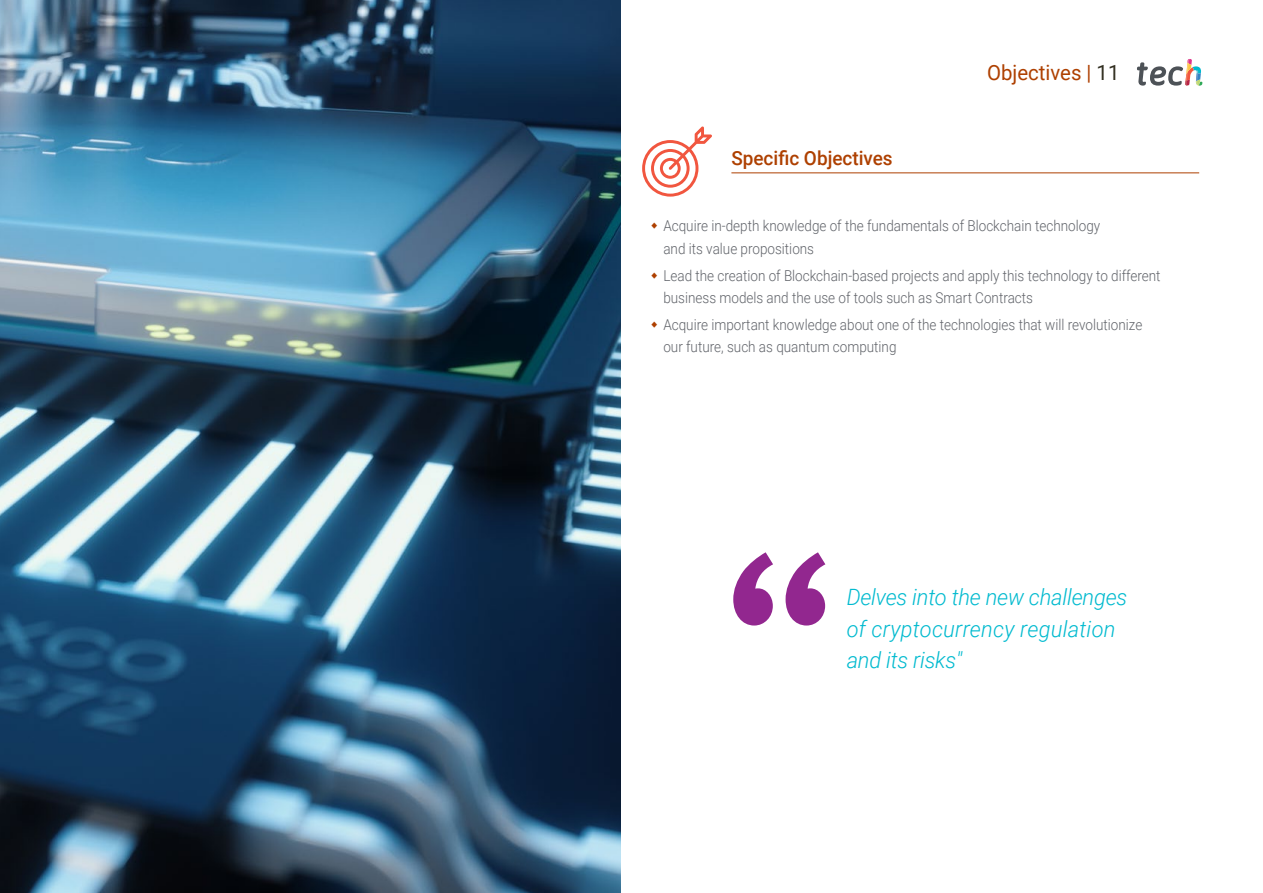
<style>
.page{position:relative;width:1263px;height:893px;background:#fff}
.page>*{position:absolute;margin:0;border:0;box-sizing:border-box;transform-origin:0 0}
.t1{font:italic 300 22.5px/31.5px "Roboto";letter-spacing:-.01em;color:#00bacf}
.t2{font:21px "Roboto";color:#ae4000}
.t3{font:500 19.5px "Roboto";color:#ae4000}
.t4{font:300 15px/22.5px "Roboto";color:#61646a;scale:.9 1}
.s1{color:#312e20}
</style>
<div class="page">
<hr style="left:731px;top:172px;width:468px;height:1px;background:#ae4000">
<svg style="left:1137px;top:59px;width:65px;height:27px"></svg>
<svg style="left:642px;top:126px;width:70px;height:71px"></svg>
<img style="left:0;top:0;width:621px;height:893px">
<svg style="left:733px;top:552px;width:92px;height:73px"></svg>
<h3 class="t3" style="left:731px;top:144px;width:163px">Specific Objectives</h3>
<h2 class="t2" style="left:987px;top:57px;width:134px">Objectives | <span class="s1">11</span></h2>
<p class="t4" style="left:663px;top:214px;width:487px">Acquire in-depth knowledge of the fundamentals of Blockchain technology and its value propositions</p>
<p class="t4" style="left:663px;top:264px;width:554px">Lead the creation of Blockchain-based projects and apply this technology to different business models and the use of tools such as Smart Contracts</p>
<p class="t4" style="left:663px;top:313px;width:534px">Acquire important knowledge about one of the technologies that will revolutionize our future, such as quantum computing</p>
<h1 class="t1" style="left:847px;top:580px;width:282px">Delves into the new challenges of cryptocurrency regulation and its risks"</h1>
</div>
